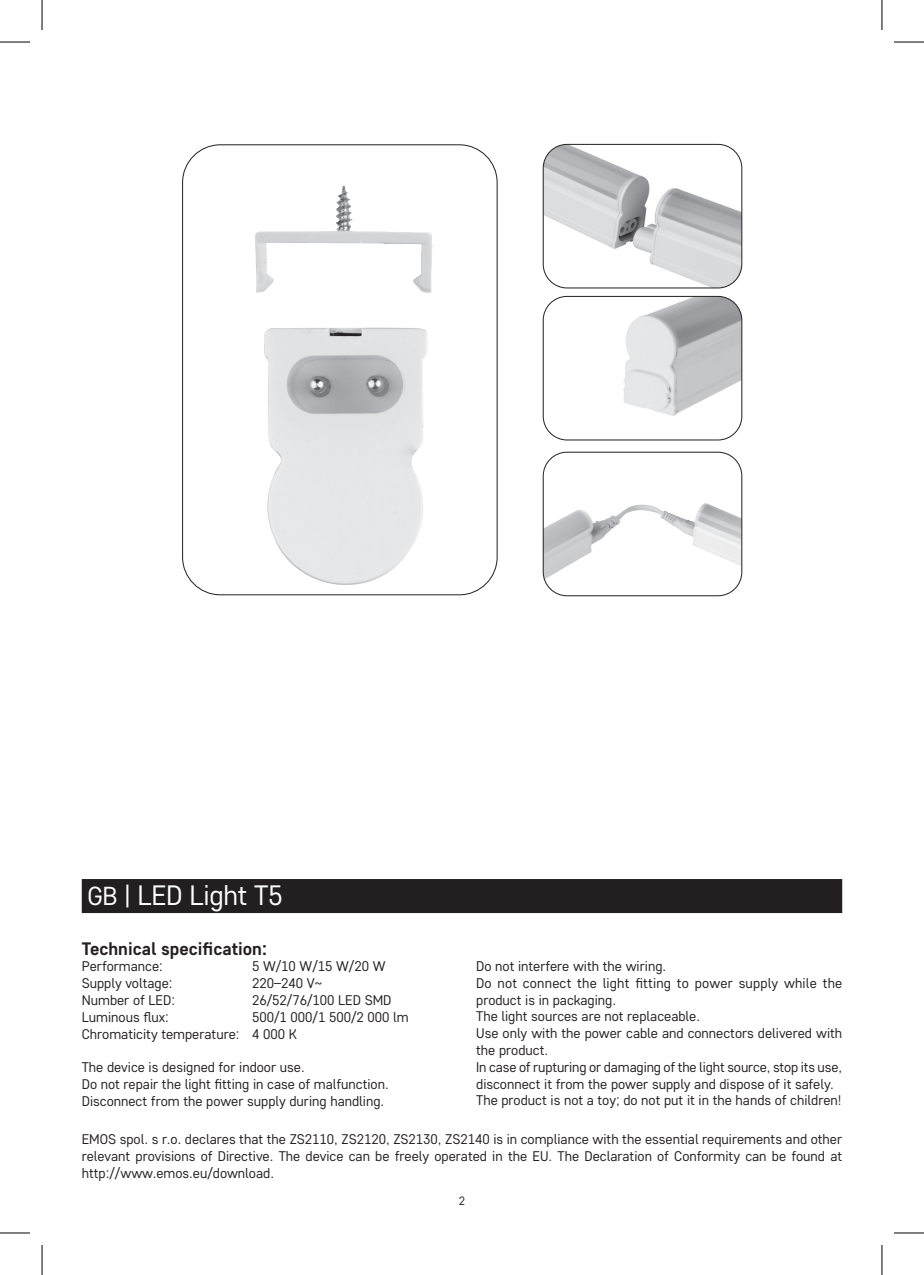
<style>
.page{position:relative;width:924px;height:1275px;background:#fff}
.page>*{position:absolute;margin:0;border:0;box-sizing:border-box;transform-origin:0 0}
.t1{font:28px "Core Sans D35";letter-spacing:-.01em;color:#fff}
.t2{font:700 18px "Core Sans D55";color:#231f20}
.t3{font:14px/16.8px "Core Sans D35";color:#231f20}
.t4{font:12px "Core Sans D35";color:#231f20}
.s1{font-size:26px}
</style>
<div class="page">
<div style="left:82px;top:879px;width:759px;height:34px;background:#231f20"></div>
<img style="left:255px;top:185px;width:178px;height:400px">
<img style="left:544px;top:144px;width:197px;height:144px">
<div style="left:542px;top:144px;width:200px;height:144px;border:1px solid #231f20;border-radius:24px"></div>
<img style="left:544px;top:503px;width:196px;height:77px">
<div style="left:542px;top:452px;width:200px;height:144px;border:1px solid #231f20;border-radius:24px"></div>
<img style="left:623px;top:296px;width:118px;height:120px">
<div style="left:542px;top:296px;width:200px;height:144px;border:1px solid #231f20;border-radius:24px"></div>
<hr style="left:0;top:42px;width:30px;height:1px;background:#000">
<hr style="left:893px;top:42px;width:30px;height:1px;background:#000">
<hr style="left:0;top:1232px;width:30px;height:1px;background:#000">
<hr style="left:893px;top:1232px;width:30px;height:1px;background:#000">
<hr style="left:42px;top:0;width:1px;height:30px;background:#000">
<hr style="left:42px;top:1245px;width:1px;height:30px;background:#000">
<hr style="left:881px;top:0;width:1px;height:30px;background:#000">
<hr style="left:881px;top:1245px;width:1px;height:30px;background:#000">
<h1 class="t1" style="left:87px;top:877px;width:197px"><span class="s1">GB |</span> LED Light T5</h1>
<p class="t2" style="left:82px;top:936px;width:186px">Technical specification:</p>
<p class="t3" style="left:82px;top:957px;width:83px">Performance:</p>
<p class="t3" style="left:252px;top:957px;width:135px">5 W/10 W/15 W/20 W</p>
<p class="t3" style="left:82px;top:974px;width:92px">Supply voltage:</p>
<p class="t3" style="left:252px;top:974px;width:71px">220–240 V~</p>
<p class="t3" style="left:82px;top:991px;width:95px">Number of LED:</p>
<p class="t3" style="left:252px;top:991px;width:141px">26/52/76/100 LED SMD</p>
<p class="t3" style="left:82px;top:1008px;width:89px">Luminous flux:</p>
<p class="t3" style="left:476px;top:957px;width:367px">Do not interfere with the wiring.<br>Do not connect the light fitting to power supply while the product is in packaging.<br>The light sources are not replaceable.<br>Use only with the power cable and connectors delivered with the product.<br>In case of rupturing or damaging of the light source, stop its use, disconnect it from the power supply and dispose of it safely.<br>The product is not a toy; do not put it in the hands of children!</p>
<p class="t3" style="left:82px;top:1130px;width:761px;text-align:justify">EMOS spol. s r.o. declares that the ZS2110, ZS2120, ZS2130, ZS2140 is in compliance with the essential requirements and other relevant provisions of Directive. The device can be freely operated in the EU. The Declaration of Conformity can be found at http://www.emos.eu/download.</p>
<p class="t3" style="left:82px;top:1008px;width:328px;text-indent:170px">500/1 000/1 500/2 000 lm<br>Chromaticity temperature: 4 000 K</p>
<p class="t3" style="left:82px;top:1058px;width:308px">The device is designed for indoor use.<br>Do not repair the light fitting in case of malfunction.<br>Disconnect from the power supply during handling.</p>
<p class="t4" style="left:458px;top:1192px;width:8px">2</p>
</div>
